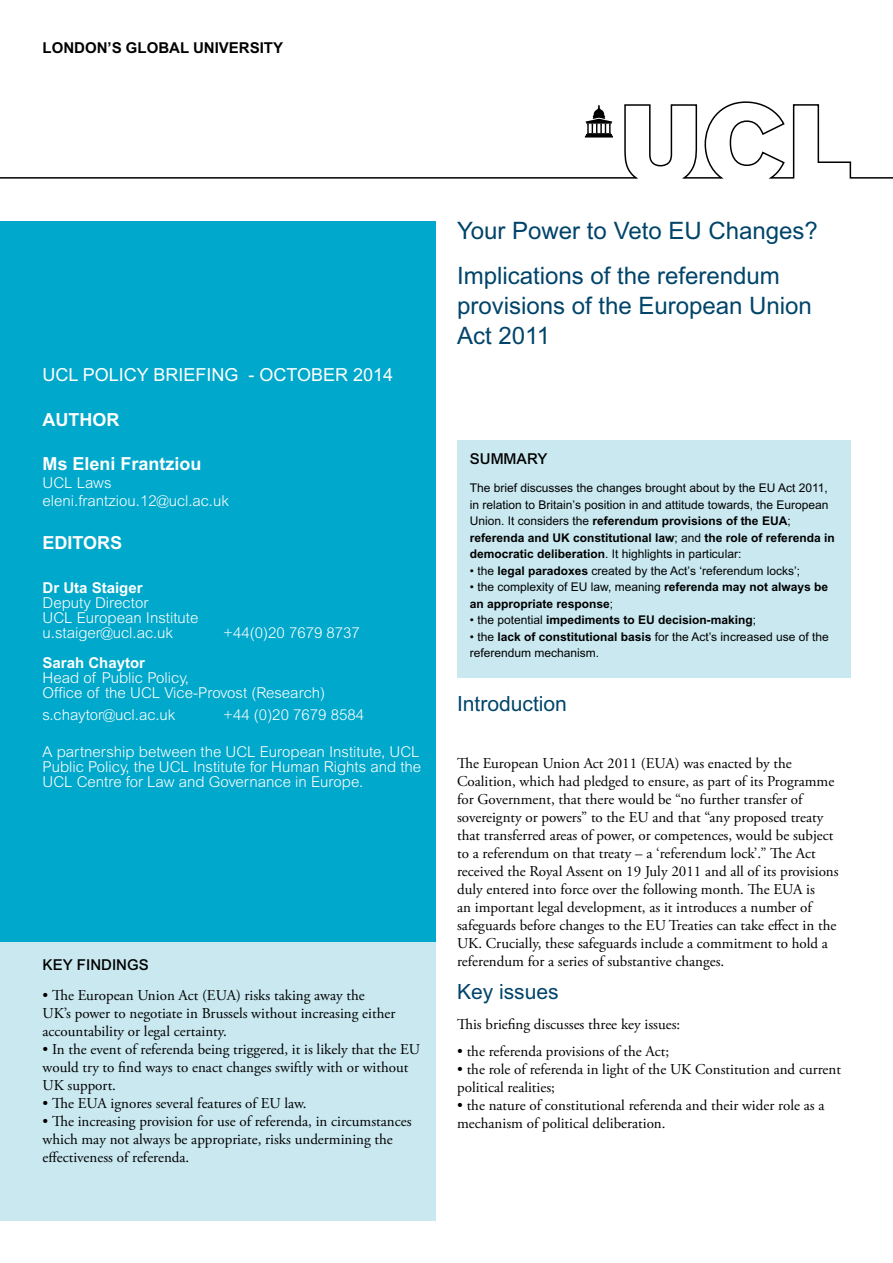
<style>
.page{position:relative;width:893px;height:1263px;background:#fff}
.page>*{position:absolute;margin:0;border:0;box-sizing:border-box;transform-origin:0 0}
.t1{font:24px/45px "Arial MT Std";color:#00446a}
.t2{font:21px "Arial MT Std";color:#00446a}
.t3{font:18px "Arial MT Std";color:#fff}
.t4{font:700 18px "Arial MT Std";color:#fff}
.t5{font:15px/18px "Adobe Garamond Pro";color:#000}
.t6{font:300 15px/15px "Arial MT Std";color:#fff}
.t7{font:700 15px "Arial MT Std";color:#fff}
.t8{font:700 15px "Arial MT Std";color:#000}
.t9{font:500 15px "Arial MT Std";color:#000}
.t10{font:12px/16.5px "Arial MT Std";color:#000}
.t11{font:700 12px/16.5px "Arial MT Std";color:#000}
.s1{font-weight:700}
.s2{font-weight:400}
</style>
<div class="page">
<div style="left:0;top:221px;width:436px;height:721px;background:#00a8cb"></div>
<svg style="left:0;top:101px;width:893px;height:78px"></svg>
<div style="left:0;top:942px;width:436px;height:278px;background:#c9e8f0"></div>
<div style="left:457px;top:440px;width:393px;height:237px;background:#c9e8f0"></div>
<p class="t8" style="left:43px;top:39px;width:242px">LONDON’S GLOBAL UNIVERSITY</p>
<p class="t3" style="left:43px;top:364px;width:87px">ucl policy</p>
<p class="t3" style="left:154px;top:364px;width:241px">briefi ng - october 2014</p>
<p class="t4" style="left:43px;top:409px;width:78px">Author</p>
<p class="t4" style="left:43px;top:453px;width:161px">Ms Eleni Frantziou</p>
<p class="t6" style="left:43px;top:474px;width:188px;line-height:18px">UCL Laws eleni.frantziou.12@ucl.ac.uk</p>
<p class="t4" style="left:43px;top:532px;width:44px">EDITOR</p>
<p class="t4" style="left:110px;top:532px;width:14px">S</p>
<p class="t7" style="left:43px;top:579px;width:102px">Dr Uta Staiger</p>
<p class="t6" style="left:43px;top:595px;width:157px">Deputy Director<br>UCL European Institute u.staiger@ucl.ac.uk</p>
<p class="t6" style="left:223px;top:625px;width:138px">+44(0)20 7679 8737</p>
<p class="t7" style="left:43px;top:654px;width:104px">Sarah Chaytor</p>
<p class="t6" style="left:43px;top:670px;width:284px">Head of Public Policy,<br>Office of the UCL Vice-Provost (Research)</p>
<p class="t6" style="left:43px;top:707px;width:134px">s.chaytor@ucl.ac.uk</p>
<p class="t6" style="left:223px;top:707px;width:142px">+44 (0)20 7679 8584</p>
<p class="t6" style="left:43px;top:744px;width:380px;text-align:justify">A partnership between the UCL European Institute, UCL Public Policy, the UCL Institute for Human Rights and the UCL Centre for Law and Governance in Europe.</p>
<p class="t9" style="left:43px;top:956px;width:108px">KEY FINDINGS</p>
<p class="t5" style="left:43px;top:987px;width:354px">• The European Union Act (EUA) risks taking away the<br>UK’s power to negotiate in Brussels without increasing either accountability or legal certainty.</p>
<p class="t5" style="left:43px;top:1041px;width:379px">• In the event of referenda being triggered, it is likely that the EU would try to find ways to enact changes swiftly with or without<br>UK support.</p>
<p class="t5" style="left:43px;top:1095px;width:266px">• The EUA ignores several features of EU law.</p>
<p class="t5" style="left:43px;top:1113px;width:371px">• The increasing provision for use of referenda, in circumstances which may not always be appropriate, risks undermining the effectiveness of referenda.</p>
<h1 class="t1" style="left:457px;top:208px;width:362px">Your Power to Veto EU Changes?<br>Implications of the referendum</h1>
<h1 class="t1" style="left:457px;top:290px;width:356px;line-height:30px">provisions of the European Union<br>Act 2011</h1>
<p class="t9" style="left:470px;top:450px;width:79px">SUMMARY</p>
<p class="t10" style="left:470px;top:480px;width:366px">The brief discusses the changes brought about by the EU Act 2011, in relation to Britain’s position in and attitude towards, the European Union. It considers the <span class="s1">referendum provisions of the EUA</span>; <span class="s1">referenda and UK constitutional law</span>; and <span class="s1">the role of referenda in democratic deliberation</span>. It highlights in particular:</p>
<p class="t10" style="left:470px;top:562px;width:332px">• the <span class="s1">legal paradoxes</span> created by the Act’s ‘referendum locks’;</p>
<p class="t11" style="left:470px;top:579px;width:360px"><span class="s2">• the complexity of EU law, meaning</span> referenda may not always be an appropriate response<span class="s2">;</span></p>
<p class="t11" style="left:470px;top:612px;width:288px"><span class="s2">• the potential</span> impediments to EU decision-making<span class="s2">;</span></p>
<p class="t10" style="left:470px;top:628px;width:360px">• the <span class="s1">lack of constitutional basis</span> for the Act’s increased use of the referendum mechanism.</p>
<h2 class="t2" style="left:457px;top:691px;width:111px">Introduction</h2>
<p class="t5" style="left:457px;top:754px;width:383px">The European Union Act 2011 (EUA) was enacted by the Coalition, which had pledged to ensure, as part of its Programme for Government, that there would be “no further transfer of sovereignty or powers” to the EU and that “any proposed treaty that transferred areas of power, or competences, would be subject to a referendum on that treaty – a ‘referendum lock’.” The Act received the Royal Assent on 19 July 2011 and all of its provisions duly entered into force over the following month. The EUA is<br>an important legal development, as it introduces a number of safeguards before changes to the EU Treaties can take effect in the UK. Crucially, these safeguards include a commitment to hold a referendum for a series of substantive changes.</p>
<h2 class="t2" style="left:457px;top:979px;width:103px">Key issues</h2>
<p class="t5" style="left:457px;top:1015px;width:225px">This briefing discusses three key issues:</p>
<p class="t5" style="left:457px;top:1042px;width:214px">• the referenda provisions of the Act;</p>
<p class="t5" style="left:457px;top:1060px;width:385px">• the role of referenda in light of the UK Constitution and current political realities;</p>
<p class="t5" style="left:457px;top:1096px;width:369px">• the nature of constitutional referenda and their wider role as a mechanism of political deliberation.</p>
</div>
